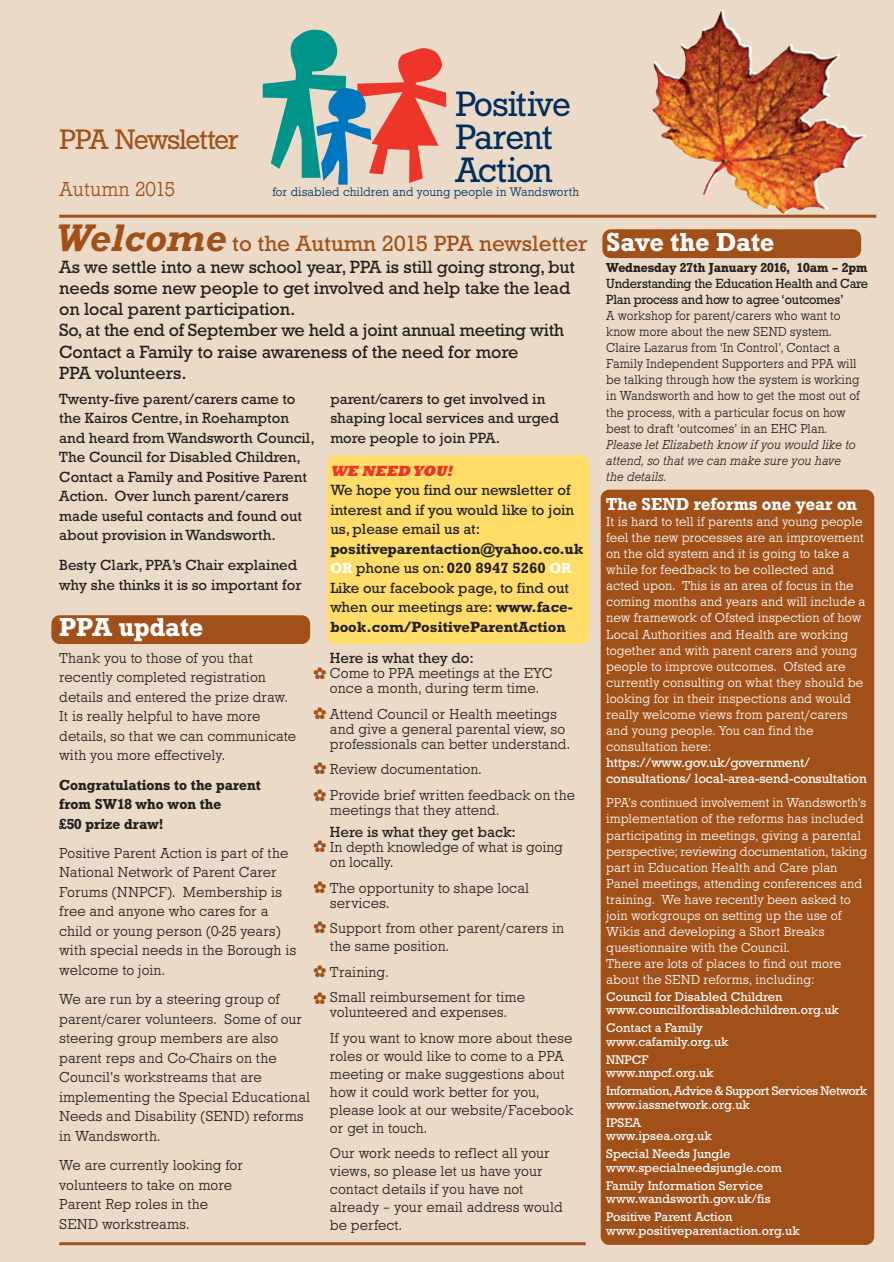
<style>
.page{position:relative;width:894px;height:1262px;background:#fff}
.page>*{position:absolute;margin:0;border:0;box-sizing:border-box;transform-origin:0 0}
.t1{font:36.6px/33.2px "Roctus T";letter-spacing:-.035em;color:#002e5e}
.t2{font:29.25px "Roctus T";letter-spacing:-.05em;color:#a15019}
.t3{font:500 27px "Roctus T";color:#fff}
.t4{font:22.5px "Rockwell";color:#a15019}
.t5{font:300 21px "Roctus T";color:#a15019}
.t6{font:18px/21px "Rockwell";letter-spacing:-.005em;color:#231f20}
.t7{font:500 18px "Roctus T";color:#fff}
.t8{font:300 15px/19.5px "Roctus T";color:#231f20}
.t9{font:15px/19.5px "Rockwell";color:#231f20}
.t10{font:700 15px/19.5px "Rockwell";color:#231f20}
.t11{font:500 15px/19.5px "Roctus T";color:#231f20}
.t12{font:italic 800 15px "Rockwell";color:#ee3529}
.t13{font:300 13.5px/16px "Roctus T";color:#fff}
.t14{font:300 13.5px/16px "Roctus T";color:#231f20;scale:.95 1}
.t15{font:italic 300 13.5px/16px "Roctus T";color:#231f20;scale:.95 1}
.t16{font:13.5px/16px "Rockwell";letter-spacing:-.015em;color:#231f20;scale:.95 1}
.t17{font:13.5px/16px "Rockwell";letter-spacing:-.01em;color:#fff}
.t18{font:500 13.5px "Roctus T";letter-spacing:-.005em;color:#231f20}
.t19{font:12.75px/13.5px "Rockwell";color:#fff}
.t20{font:12.75px/13.5px "Rockwell";letter-spacing:-.04em;color:#fff}
.t21{font:300 12.75px "Roctus T";color:#002e5e}
.s1{font-weight:700;font-style:italic;font-size:39px}
.s2{font-family:"Roctus T";font-weight:500;color:#fff}
.s3{font-weight:400}
</style>
<div class="page">
<div style="left:0;top:0;width:893px;height:1261px;background:#eadac7"></div>
<hr style="left:59px;top:215px;width:816px;height:3px;background:#a15019">
<div style="left:327px;top:455px;width:262px;height:189px;background:#ffdd68;border-radius:9px"></div>
<div style="left:600px;top:489px;width:273px;height:755px;background:#a15019;border-radius:9px"></div>
<div style="left:51px;top:615px;width:259px;height:29px;background:#a15019;border-radius:9px"></div>
<svg style="left:262px;top:30px;width:184px;height:155px"></svg>
<img style="left:652px;top:9px;width:214px;height:205px">
<hr style="left:59px;top:1241px;width:526px;height:3px;background:#a15019">
<div style="left:602px;top:229px;width:258px;height:29px;background:#a15019;border-radius:9px"></div>
<h1 class="t1" style="left:455px;top:87px;width:117px">Positive<br>Parent<br>Action</h1>
<h2 class="t2" style="left:59px;top:122px;width:181px">PPA Newsletter</h2>
<h3 class="t5" style="left:59px;top:177px;width:117px">Autumn 2015</h3>
<h3 class="t4" style="left:56px;top:230px;width:532px"><span class="s1">Welcome</span> to the Autumn 2015 PPA newsletter</h3>
<p class="t21" style="left:272px;top:184px;width:308px">for disabled children and young people in Wandsworth</p>
<p class="t6" style="left:59px;top:257px;width:517px">As we settle into a new school year, PPA is still going strong, but needs some new people to get involved and help take the lead on local parent participation.<br>So, at the end of September we held a joint annual meeting with Contact a Family to raise awareness of the need for more<br>PPA volunteers.</p>
<p class="t9" style="left:59px;top:388px;width:257px">Twenty-five parent/carers came to the Kairos Centre, in Roehampton and heard from Wandsworth Council, The Council for Disabled Children, Contact a Family and Positive Parent Action. Over lunch parent/carers made useful contacts and found out about provision in Wandsworth.</p>
<p class="t9" style="left:59px;top:555px;width:244px">Besty Clark, PPA’s Chair explained why she thinks it is so important for</p>
<h3 class="t3" style="left:59px;top:611px;width:145px">PPA update</h3>
<p class="t8" style="left:59px;top:647px;width:238px">Thank you to those of you that recently completed registration details and entered the prize draw.<br>It is really helpful to have more details, so that we can communicate with you more effectively.</p>
<p class="t11" style="left:59px;top:774px;width:203px">Congratulations to the parent from SW18 who won the<br>£50 prize draw!</p>
<p class="t8" style="left:59px;top:842px;width:238px">Positive Parent Action is part of the<br>National Network of Parent Carer<br>Forums (NNPCF). Membership is free and anyone who cares for a child or young person (0-25 years) with special needs in the Borough is welcome to join.</p>
<p class="t8" style="left:59px;top:989px;width:252px">We are run by a steering group of parent/carer volunteers. Some of our steering group members are also parent reps and Co-Chairs on the<br>Council’s workstreams that are implementing the Special Educational<br>Needs and Disability (SEND) reforms in Wandsworth.</p>
<p class="t8" style="left:59px;top:1154px;width:185px">We are currently looking for volunteers to take on more<br>Parent Rep roles in the<br>SEND workstreams.</p>
<p class="t9" style="left:330px;top:388px;width:230px">parent/carers to get involved in shaping local services and urged more people to join PPA.</p>
<p class="t12" style="left:330px;top:461px;width:127px">WE NEED YOU!</p>
<p class="t9" style="left:330px;top:480px;width:245px">We hope you find our newsletter of interest and if you would like to join us, please email us at:</p>
<p class="t10" style="left:330px;top:538px;width:255px">positiveparentaction@yahoo.co.uk <span class="s2">OR</span> <span class="s3">phone us on:</span> 020 8947 5260 <span class="s2">OR </span><span class="s3">Like our facebook page, to find out when our meetings are:</span> www.face&shy;book.com/PositiveParentAction</p>
<p class="t9" style="left:330px;top:648px;width:145px">Here is what they do:</p>
<p class="t8" style="left:330px;top:665px;width:224px;line-height:15px">Come to PPA meetings at the EYC once a month, during term time.</p>
<p class="t8" style="left:330px;top:705px;width:241px;line-height:15px">Attend Council or Health meetings and give a general parental view, so professionals can better understand.</p>
<p class="t8" style="left:330px;top:756px;width:246px;line-height:25.5px">Review documentation.<br>Provide brief written feedback on the</p>
<p class="t8" style="left:330px;top:799px;width:171px">meetings that they attend.</p>
<p class="t9" style="left:330px;top:822px;width:187px">Here is what they get back:</p>
<p class="t8" style="left:330px;top:839px;width:234px;line-height:15px">In depth knowledge of what is going on locally.</p>
<p class="t8" style="left:330px;top:879px;width:200px;line-height:15px">The opportunity to shape local services.</p>
<p class="t8" style="left:330px;top:918px;width:235px;line-height:18px">Support from other parent/carers in the same position.</p>
<p class="t8" style="left:330px;top:958px;width:196px;line-height:25.5px">Training.<br>Small reimbursement for time</p>
<p class="t8" style="left:330px;top:999px;width:244px;line-height:25.5px">volunteered and expenses.<br>If you want to know more about these</p>
<p class="t8" style="left:330px;top:1046px;width:245px;line-height:18px">roles or would like to come to a PPA meeting or make suggestions about how it could work better for you, please look at our website/Facebook or get in touch.</p>
<p class="t8" style="left:330px;top:1143px;width:234px;line-height:18px">Our work needs to reflect all your views, so please let us have your contact details if you have not already – your email address would be perfect.</p>
<h3 class="t3" style="left:606px;top:226px;width:169px">Save the Date</h3>
<p class="t18" style="left:606px;top:259px;width:262px">Wednesday 27th January 2016, 10am – 2pm</p>
<p class="t16" style="left:606px;top:275px;width:277px">Understanding the Education Health and Care<br>Plan process and how to agree ‘outcomes’</p>
<p class="t14" style="left:606px;top:307px;width:268px">A workshop for parent/carers who want to know more about the new SEND system.<br>Claire Lazarus from ‘In Control’, Contact a Family Independent Supporters and PPA will be talking through how the system is working in Wandsworth and how to get the most out of the process, with a particular focus on how best to draft ‘outcomes’ in an EHC Plan.</p>
<p class="t15" style="left:606px;top:436px;width:264px">Please let Elizabeth know if you would like to attend, so that we can make sure you have the details.</p>
<p class="t7" style="left:606px;top:493px;width:252px">The SEND reforms one year on</p>
<p class="t13" style="left:606px;top:513px;width:261px">It is hard to tell if parents and young people feel the new processes are an improvement on the old system and it is going to take a while for feedback to be collected and acted upon. This is an area of focus in the coming months and years and will include a new framework of Ofsted inspection of how Local Authorities and Health are working together and with parent carers and young people to improve outcomes. Ofsted are currently consulting on what they should be looking for in their inspections and would really welcome views from parent/carers and young people. You can find the consultation here:</p>
<p class="t17" style="left:606px;top:754px;width:262px">https://www.gov.uk/government/ consultations/ local-area-send-consultation</p>
<p class="t13" style="left:606px;top:794px;width:262px">PPA’s continued involvement in Wandsworth’s implementation of the reforms has included participating in meetings, giving a parental perspective; reviewing documentation, taking part in Education Health and Care plan Panel meetings, attending conferences and training. We have recently been asked to join workgroups on setting up the use of Wikis and developing a Short Breaks questionnaire with the Council.<br>There are lots of places to find out more about the SEND reforms, including:</p>
<p class="t19" style="left:606px;top:989px;width:234px">Council for Disabled Children www.councilfordisabledchildren.org.uk</p>
<p class="t19" style="left:606px;top:1020px;width:124px">Contact a Family www.cafamily.org.uk</p>
<p class="t19" style="left:606px;top:1052px;width:109px">NNPCF www.nnpcf.org.uk</p>
<p class="t20" style="left:606px;top:1083px;width:262px">Information, Advice &amp; Support Services Network www.iassnetwork.org.uk</p>
<p class="t19" style="left:606px;top:1115px;width:107px">IPSEA www.ipsea.org.uk</p>
<p class="t19" style="left:606px;top:1146px;width:177px">Special Needs Jungle www.specialneedsjungle.com</p>
<p class="t19" style="left:606px;top:1178px;width:166px">Family Information Service www.wandsworth.gov.uk/fis</p>
<p class="t19" style="left:606px;top:1209px;width:195px">Positive Parent Action www.positiveparentaction.org.uk</p>
</div>
